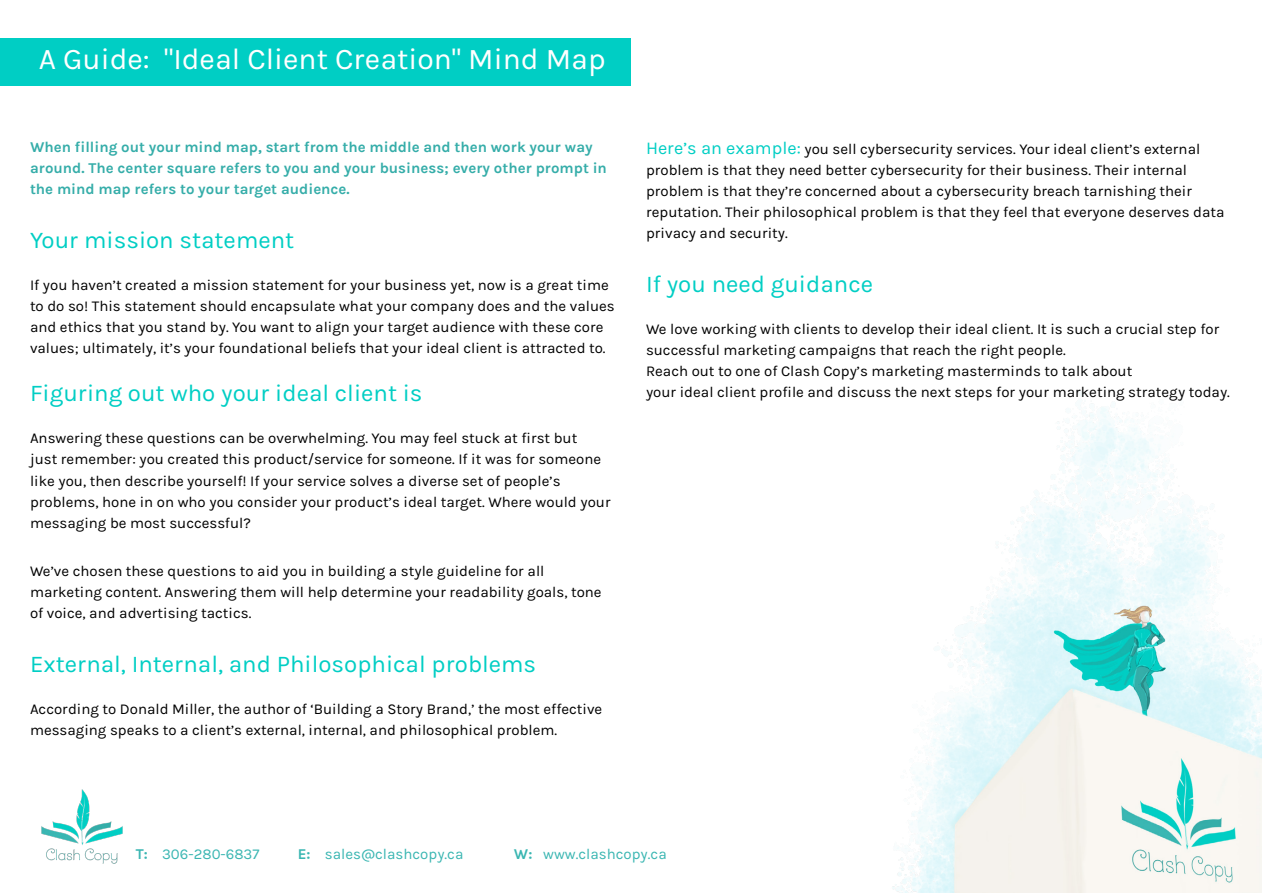
<style>
.page{position:relative;width:1262px;height:893px;background:#fff}
.page>*{position:absolute;margin:0;border:0;box-sizing:border-box;transform-origin:0 0}
.t1{font:30px "Karla";color:#fff}
.t2{font:24px "Karla";color:#00cec4}
.t3{font:15px/21px "Karla";color:#000}
.t4{font:700 15px/21px "Karla";color:#35ada9}
.t5{font:15px "Karla";color:#3ab6b2}
.s1{font-size:18px;color:#00cec4}
.s2{font-weight:700}
</style>
<div class="page">
<img style="left:892px;top:403px;width:370px;height:489px">
<img style="left:41px;top:789px;width:82px;height:75px">
<div style="left:0;top:38px;width:631px;height:48px;background:#00cec4"></div>
<h1 class="t1" style="left:39px;top:43px;width:568px">A Guide: "Ideal Client Creation" Mind Map</h1>
<p class="t4" style="left:30px;top:137px;width:578px">When filling out your mind map, start from the middle and then work your way around. The center square refers to you and your business; every other prompt in the mind map refers to your target audience.</p>
<h2 class="t2" style="left:30px;top:227px;width:266px">Your mission statement</h2>
<p class="t3" style="left:30px;top:275px;width:586px">If you haven’t created a mission statement for your business yet, now is a great time to do so! This statement should encapsulate what your company does and the values and ethics that you stand by. You want to align your target audience with these core values; ultimately, it’s your foundational beliefs that your ideal client is attracted to.</p>
<h2 class="t2" style="left:30px;top:380px;width:394px">Figuring out who your ideal client is</h2>
<p class="t3" style="left:30px;top:428px;width:582px">Answering these questions can be overwhelming. You may feel stuck at first but<br>just remember: you created this product/service for someone. If it was for someone like you, then describe yourself! If your service solves a diverse set of people’s problems, hone in on who you consider your product’s ideal target. Where would your messaging be most successful?</p>
<p class="t3" style="left:30px;top:560px;width:573px">We’ve chosen these questions to aid you in building a style guideline for all marketing content. Answering them will help determine your readability goals, tone of voice, and advertising tactics.</p>
<h2 class="t2" style="left:30px;top:650px;width:508px">External, Internal, and Philosophical problems</h2>
<p class="t3" style="left:30px;top:698px;width:574px">According to Donald Miller, the author of ‘Building a Story Brand,’ the most effective messaging speaks to a client’s external, internal, and philosophical problem.</p>
<p class="t3" style="left:646px;top:139px;width:580px"><span class="s1">Here’s an example:</span> you sell cybersecurity services. Your ideal client’s external problem is that they need better cybersecurity for their business. Their internal problem is that they’re concerned about a cybersecurity breach tarnishing their reputation. Their philosophical problem is that they feel that everyone deserves data privacy and security.</p>
<h2 class="t2" style="left:646px;top:271px;width:228px">If you need guidance</h2>
<p class="t3" style="left:646px;top:319px;width:585px">We love working with clients to develop their ideal client. It is such a crucial step for successful marketing campaigns that reach the right people.<br>Reach out to one of Clash Copy’s marketing masterminds to talk about<br>your ideal client profile and discuss the next steps for your marketing strategy today.</p>
<p class="t5" style="left:136px;top:846px;width:125px"><span class="s2">T:</span> 306-280-6837</p>
<p class="t5" style="left:298px;top:846px;width:167px"><span class="s2">E:</span> sales@clashcopy.ca</p>
<p class="t5" style="left:514px;top:846px;width:154px"><span class="s2">W:</span> www.clashcopy.ca</p>
</div>
